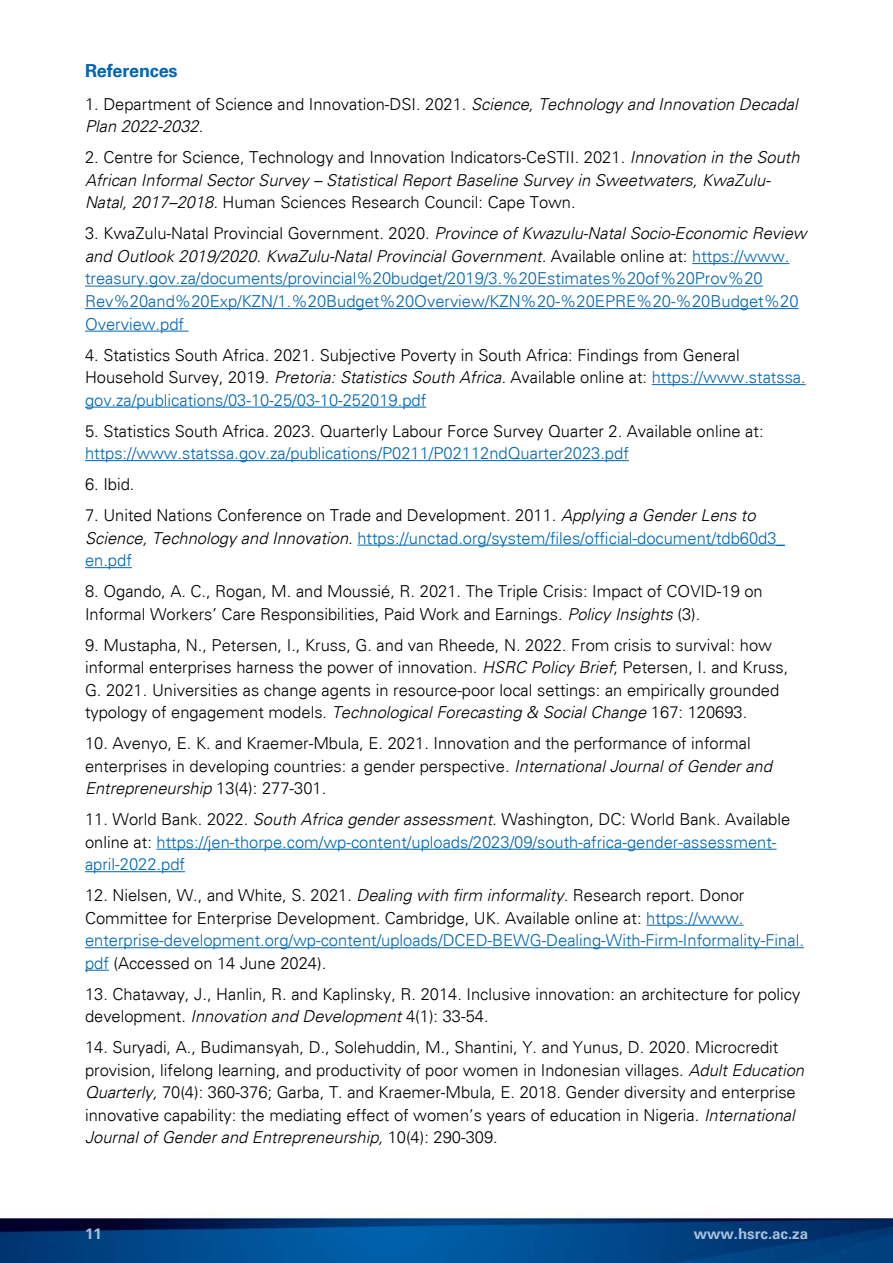
<style>
.page{position:relative;width:893px;height:1263px;background:#fff}
.page>*{position:absolute;margin:0;border:0;box-sizing:border-box;transform-origin:0 0}
.t1{font:700 18px "Univers";letter-spacing:-.01em;color:#0066b3}
.t2{font:300 16.5px/22.5px "Univers";color:#000}
.t3{font:300 16.5px/22.5px "Univers";color:#0067b3}
.t4{font:italic 300 16.5px/22.5px "Univers";color:#000}
.t5{font:700 15px "Univers";color:#a8c0da}
.s1{font-style:normal}
.s2{color:#000}
.s3{font-style:italic;color:#000}
.s4{font-style:italic}
.s5{color:#0067b3}
</style>
<div class="page">
<img style="left:0;top:1217px;width:893px;height:46px">
<hr style="left:692px;top:263px;width:97px;height:1px;background:#0067b3">
<hr style="left:85px;top:286px;width:678px;height:1px;background:#0067b3">
<hr style="left:85px;top:308px;width:714px;height:1px;background:#0067b3">
<hr style="left:85px;top:331px;width:104px;height:1px;background:#0067b3">
<hr style="left:652px;top:384px;width:154px;height:1px;background:#0067b3">
<hr style="left:85px;top:407px;width:341px;height:1px;background:#0067b3">
<hr style="left:85px;top:460px;width:544px;height:1px;background:#0067b3">
<hr style="left:357px;top:545px;width:428px;height:1px;background:#0067b3">
<hr style="left:85px;top:567px;width:47px;height:1px;background:#0067b3">
<hr style="left:157px;top:849px;width:620px;height:1px;background:#0067b3">
<hr style="left:85px;top:871px;width:100px;height:1px;background:#0067b3">
<hr style="left:646px;top:925px;width:97px;height:1px;background:#0067b3">
<hr style="left:85px;top:947px;width:719px;height:1px;background:#0067b3">
<svg style="left:85px;top:970px;width:24px;height:1px"></svg>
<p class="t1" style="left:85px;top:60px;width:94px">References</p>
<p class="t4" style="left:85px;top:93px;width:714px"><span class="s1">1. Department of Science and Innovation-DSI. 2021.</span> Science, Technology and Innovation Decadal<br>Plan 2022-2032<span class="s1">.</span></p>
<p class="t4" style="left:85px;top:146px;width:716px"><span class="s1">2. Centre for Science, Technology and Innovation Indicators-CeSTII. 2021.</span> Innovation in the South<br>African Informal Sector Survey – Statistical Report Baseline Survey in Sweetwaters, KwaZulu-<br>Natal, 2017–2018. <span class="s1">Human Sciences Research Council: Cape Town.</span></p>
<p class="t3" style="left:85px;top:222px;width:723px"><span class="s2">3. KwaZulu-Natal Provincial Government. 2020.</span> <span class="s3">Province of Kwazulu-Natal Socio-Economic Review and Outlook 2019/2020. KwaZulu-Natal Provincial Government.</span> <span class="s2">Available online at:</span> https://www. treasury.gov.za/documents/provincial%20budget/2019/3.%20Estimates%20of%20Prov%20<br>Rev%20and%20Exp/KZN/1.%20Budget%20Overview/KZN%20-%20EPRE%20-%20Budget%20<br>Overview.pdf</p>
<p class="t2" style="left:85px;top:343px;width:722px">4. Statistics South Africa. 2021. Subjective Poverty in South Africa: Findings from General<br>Household Survey, 2019. <span class="s4">Pretoria: Statistics South Africa.</span> Available online at: <span class="s5">https://www.statssa. gov.za/publications/03-10-25/03-10-252019.pdf</span></p>
<p class="t2" style="left:85px;top:419px;width:680px">5. Statistics South Africa. 2023. Quarterly Labour Force Survey Quarter 2. Available online at:</p>
<p class="t3" style="left:85px;top:442px;width:545px">https://www.statssa.gov.za/publications/P0211/P02112ndQuarter2023.pdf</p>
<p class="t2" style="left:85px;top:473px;width:51px">6. Ibid.</p>
<p class="t3" style="left:85px;top:504px;width:701px"><span class="s2">7. United Nations Conference on Trade and Development. 2011.</span> <span class="s3">Applying a Gender Lens to<br>Science, Technology and Innovation.</span> https://unctad.org/system/files/official-document/tdb60d3_ en.pdf</p>
<p class="t2" style="left:85px;top:580px;width:679px">8. Ogando, A. C., Rogan, M. and Moussié, R. 2021. The Triple Crisis: Impact of COVID-19 on<br>Informal Workers’ Care Responsibilities, Paid Work and Earnings. <span class="s4">Policy Insights</span> (3).</p>
<p class="t2" style="left:85px;top:633px;width:705px">9. Mustapha, N., Petersen, I., Kruss, G. and van Rheede, N. 2022. From crisis to survival: how informal enterprises harness the power of innovation. <span class="s4">HSRC Policy Brief</span>; Petersen, I. and Kruss, G. 2021. Universities as change agents in resource-poor local settings: an empirically grounded typology of engagement models. <span class="s4">Technological Forecasting &amp; Social Change</span> 167: 120693.</p>
<p class="t2" style="left:85px;top:732px;width:688px">10. Avenyo, E. K. and Kraemer-Mbula, E. 2021. Innovation and the performance of informal enterprises in developing countries: a gender perspective. <span class="s4">International Journal of Gender and<br>Entrepreneurship</span> 13(4): 277-301.</p>
<p class="t3" style="left:85px;top:808px;width:707px"><span class="s2">11. World Bank. 2022.</span> <span class="s3">South Africa gender assessment.</span> <span class="s2">Washington, DC: World Bank. Available online at:</span> https://jen-thorpe.com/wp-content/uploads/2023/09/south-africa-gender-assessment&shy;april-2022.pdf</p>
<p class="t2" style="left:85px;top:884px;width:720px">12. Nielsen, W., and White, S. 2021. <span class="s4">Dealing with firm informality.</span> Research report. Donor Committee for Enterprise Development. Cambridge, UK. Available online at: <span class="s5">https://www. enterprise-development.org/wp-content/uploads/DCED-BEWG-Dealing-With-Firm-Informality-Final. pdf</span> (Accessed on 14 June 2024).</p>
<p class="t2" style="left:85px;top:983px;width:717px">13. Chataway, J., Hanlin, R. and Kaplinsky, R. 2014. Inclusive innovation: an architecture for policy development. <span class="s4">Innovation and Development</span> 4(1): 33-54.</p>
<p class="t2" style="left:85px;top:1036px;width:720px">14. Suryadi, A., Budimansyah, D., Solehuddin, M., Shantini, Y. and Yunus, D. 2020. Microcredit provision, lifelong learning, and productivity of poor women in Indonesian villages. <span class="s4">Adult Education Quarterly,</span> 70(4): 360-376; Garba, T. and Kraemer-Mbula, E. 2018. Gender diversity and enterprise innovative capability: the mediating effect of women’s years of education in Nigeria. <span class="s4">International Journal of Gender and Entrepreneurship,</span> 10(4): 290-309.</p>
<p class="t5" style="left:85px;top:1224px;width:18px">11</p>
<p class="t5" style="left:694px;top:1224px;width:116px">www.hsrc.ac.za</p>
</div>
